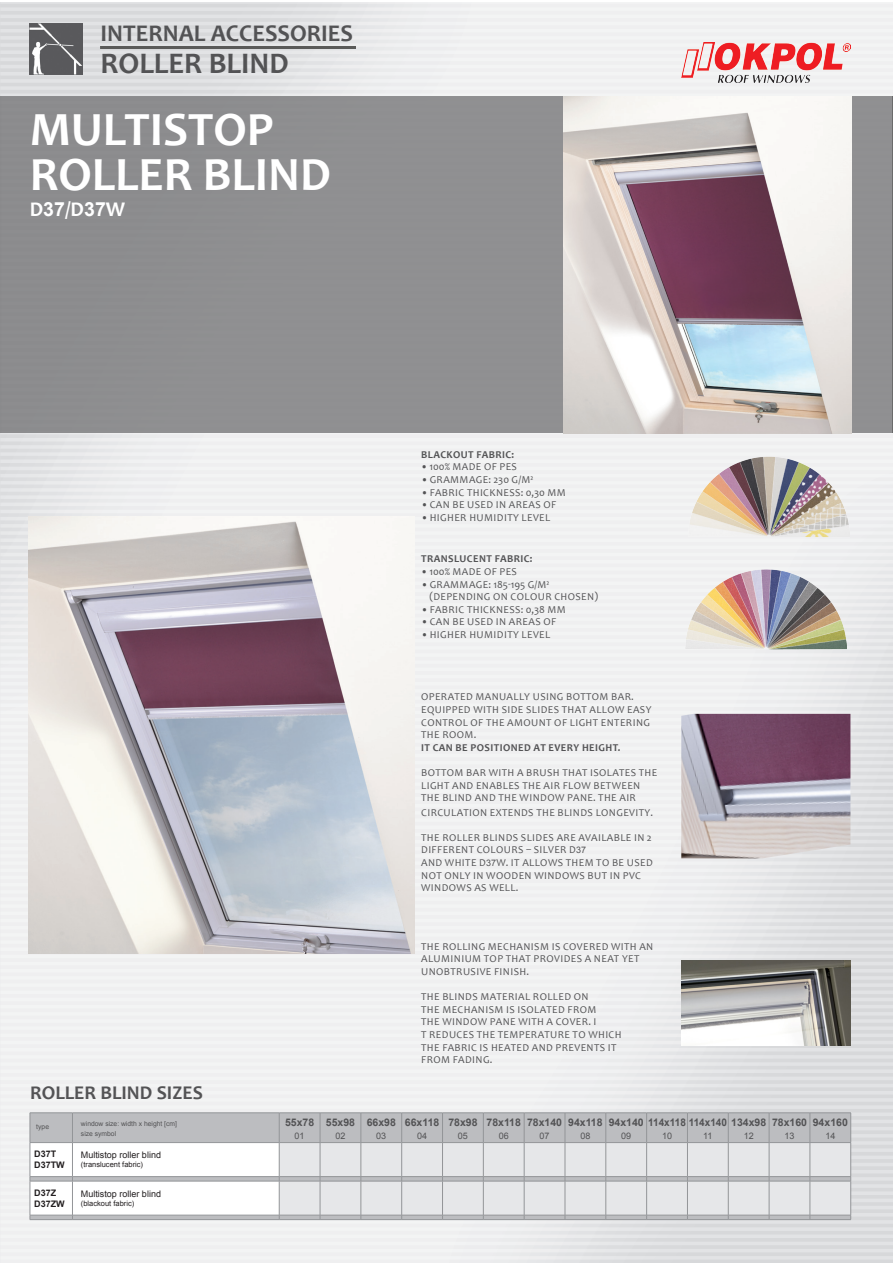
<style>
.page{position:relative;width:893px;height:1263px;background:#fff}
.page>*{position:absolute;margin:0;border:0;box-sizing:border-box;transform-origin:0 0}
.t1{font:700 48px "Candara";color:#fff}
.t2{font:700 30px "Candara";color:#535355}
.t3{font:700 24px "Candara";color:#535355}
.t4{font:700 21px "Candara";color:#fff}
.t5{font:700 19.5px "Candara";color:#535355}
.t6{font:10.5px/12.6px "Candara";letter-spacing:.04em;color:#535355}
.t7{font:700 10.5px "Arial";color:#535355}
.t8{font:700 10.5px "Candara";letter-spacing:.04em;color:#535355}
.t9{font:9px "Arial";color:#231f20}
.t10{font:9px "Arial";color:#535355}
.t11{font:700 9px "Arial";color:#231f20}
.t12{font:7.5px "Arial";color:#231f20}
.t13{font:6.75px "Arial";color:#535355}
.s1{font-family:"Arial";font-size:19.5px}
.s2{font-family:"Arial";font-size:9px}
</style>
<div class="page">
<img style="left:0;top:3px;width:893px;height:1260px">
<img style="left:30px;top:24px;width:53px;height:50px">
<img style="left:101px;top:47px;width:254px;height:2px">
<div style="left:0;top:97px;width:893px;height:335px;background:#8f8f91"></div>
<img style="left:29px;top:517px;width:386px;height:436px">
<img style="left:681px;top:43px;width:169px;height:39px">
<img style="left:563px;top:97px;width:288px;height:336px">
<img style="left:689px;top:450px;width:160px;height:87px">
<img style="left:685px;top:569px;width:161px;height:82px">
<hr style="left:30px;top:1112px;width:42px;height:1px;background:#939598">
<hr style="left:72px;top:1112px;width:207px;height:1px;background:#939598">
<hr style="left:279px;top:1112px;width:41px;height:1px;background:#939598">
<hr style="left:320px;top:1112px;width:41px;height:1px;background:#939598">
<hr style="left:361px;top:1112px;width:41px;height:1px;background:#939598">
<hr style="left:402px;top:1112px;width:40px;height:1px;background:#939598">
<hr style="left:442px;top:1112px;width:41px;height:1px;background:#939598">
<hr style="left:483px;top:1112px;width:41px;height:1px;background:#939598">
<hr style="left:524px;top:1112px;width:41px;height:1px;background:#939598">
<hr style="left:565px;top:1112px;width:41px;height:1px;background:#939598">
<hr style="left:606px;top:1112px;width:41px;height:1px;background:#939598">
<hr style="left:647px;top:1112px;width:40px;height:1px;background:#939598">
<hr style="left:687px;top:1112px;width:41px;height:1px;background:#939598">
<hr style="left:728px;top:1112px;width:41px;height:1px;background:#939598">
<hr style="left:769px;top:1112px;width:41px;height:1px;background:#939598">
<hr style="left:810px;top:1112px;width:41px;height:1px;background:#939598">
<svg style="left:30px;top:1113px;width:821px;height:106px"></svg>
<hr style="left:30px;top:1219px;width:42px;height:1px;background:#939598">
<hr style="left:72px;top:1219px;width:207px;height:1px;background:#939598">
<hr style="left:279px;top:1219px;width:41px;height:1px;background:#939598">
<hr style="left:320px;top:1219px;width:41px;height:1px;background:#939598">
<hr style="left:361px;top:1219px;width:41px;height:1px;background:#939598">
<hr style="left:402px;top:1219px;width:40px;height:1px;background:#939598">
<hr style="left:442px;top:1219px;width:41px;height:1px;background:#939598">
<hr style="left:483px;top:1219px;width:41px;height:1px;background:#939598">
<hr style="left:524px;top:1219px;width:41px;height:1px;background:#939598">
<hr style="left:565px;top:1219px;width:41px;height:1px;background:#939598">
<hr style="left:606px;top:1219px;width:41px;height:1px;background:#939598">
<hr style="left:647px;top:1219px;width:40px;height:1px;background:#939598">
<hr style="left:687px;top:1219px;width:41px;height:1px;background:#939598">
<hr style="left:728px;top:1219px;width:41px;height:1px;background:#939598">
<hr style="left:769px;top:1219px;width:41px;height:1px;background:#939598">
<hr style="left:810px;top:1219px;width:41px;height:1px;background:#939598">
<img style="left:681px;top:960px;width:169px;height:85px">
<img style="left:681px;top:714px;width:169px;height:144px">
<p class="t3" style="left:101px;top:19px;width:254px">INTERNAL ACCESSORIES</p>
<p class="t2" style="left:101px;top:45px;width:190px">ROLLER BLIND</p>
<p class="t1" style="left:30px;top:99px;width:245px">MULTISTOP</p>
<p class="t1" style="left:30px;top:144px;width:303px">ROLLER BLIND</p>
<p class="t4" style="left:30px;top:196px;width:97px">D<span class="s1">37</span>/D<span class="s1">37</span>W</p>
<p class="t5" style="left:30px;top:1080px;width:174px">ROLLER BLIND SIZES</p>
<p class="t13" style="left:36px;top:1122px;width:14px">type</p>
<p class="t13" style="left:81px;top:1119px;width:98px">window size: width x height [cm]</p>
<p class="t13" style="left:81px;top:1129px;width:37px">size symbol</p>
<p class="t11" style="left:34px;top:1148px;width:24px">D37T</p>
<p class="t11" style="left:34px;top:1159px;width:32px">D37TW</p>
<p class="t9" style="left:81px;top:1149px;width:82px">Multistop roller blind</p>
<p class="t12" style="left:81px;top:1160px;width:64px">(translucent fabric)</p>
<p class="t11" style="left:34px;top:1187px;width:24px">D37Z</p>
<p class="t11" style="left:34px;top:1197px;width:32px">D37ZW</p>
<p class="t9" style="left:81px;top:1188px;width:82px">Multistop roller blind</p>
<p class="t12" style="left:81px;top:1198px;width:55px">(blackout fabric)</p>
<p class="t8" style="left:421px;top:448px;width:94px">BLACKOUT FABRIC:</p>
<p class="t6" style="left:421px;top:461px;width:98px">•100% MADE OF PES</p>
<p class="t6" style="left:421px;top:473px;width:114px">•GRAMMAGE: 230 G/M²</p>
<p class="t6" style="left:421px;top:486px;width:146px">•FABRIC THICKNESS: 0,30 MM</p>
<p class="t6" style="left:421px;top:498px;width:137px">•CAN BE USED IN AREAS OF</p>
<p class="t6" style="left:421px;top:511px;width:131px">•HIGHER HUMIDITY LEVEL</p>
<p class="t8" style="left:421px;top:552px;width:113px">TRANSLUCENT FABRIC:</p>
<p class="t6" style="left:421px;top:565px;width:98px">•100% MADE OF PES</p>
<p class="t6" style="left:429px;top:578px;width:170px;text-indent:-8px">•GRAMMAGE: 185-195 G/M² (DEPENDING ON COLOUR CHOSEN)</p>
<p class="t6" style="left:421px;top:603px;width:146px">•FABRIC THICKNESS: 0,38 MM</p>
<p class="t6" style="left:421px;top:615px;width:137px">•CAN BE USED IN AREAS OF</p>
<p class="t6" style="left:421px;top:628px;width:131px">•HIGHER HUMIDITY LEVEL</p>
<p class="t6" style="left:421px;top:690px;width:214px">OPERATED MANUALLY USING BOTTOM BAR.</p>
<p class="t6" style="left:421px;top:703px;width:232px">EQUIPPED WITH SIDE SLIDES THAT ALLOW EASY<br>CONTROL OF THE AMOUNT OF LIGHT ENTERING<br>THE ROOM.</p>
<p class="t8" style="left:421px;top:741px;width:201px">IT CAN BE POSITIONED AT EVERY HEIGHT.</p>
<p class="t6" style="left:421px;top:766px;width:238px">BOTTOM BAR WITH A BRUSH THAT ISOLATES THE<br>LIGHT AND ENABLES THE AIR FLOW BETWEEN<br>THE BLIND AND THE WINDOW PANE. THE AIR</p>
<p class="t6" style="left:421px;top:806px;width:233px">CIRCULATION EXTENDS THE BLINDS LONGEVITY.</p>
<p class="t6" style="left:421px;top:831px;width:233px">THE ROLLER BLINDS SLIDES ARE AVAILABLE IN 2<br>DIFFERENT COLOURS – SILVER D<span class="s2">37<br></span>AND WHITE D<span class="s2">37</span>W. IT ALLOWS THEM TO BE USED<br>NOT ONLY IN WOODEN WINDOWS BUT IN PVC<br>WINDOWS AS WELL.</p>
<p class="t6" style="left:421px;top:940px;width:234px">THE ROLLING MECHANISM IS COVERED WITH AN<br>ALUMINIUM TOP THAT PROVIDES A NEAT YET</p>
<p class="t6" style="left:421px;top:965px;width:110px">UNOBTRUSIVE FINISH.</p>
<p class="t6" style="left:421px;top:990px;width:169px">THE BLINDS MATERIAL ROLLED ON</p>
<p class="t6" style="left:421px;top:1003px;width:177px">THE MECHANISM IS ISOLATED FROM</p>
<p class="t6" style="left:421px;top:1015px;width:177px">THE WINDOW PANE WITH A COVER. I</p>
<p class="t6" style="left:421px;top:1028px;width:202px">T REDUCES THE TEMPERATURE TO WHICH</p>
<p class="t6" style="left:421px;top:1041px;width:197px">THE FABRIC IS HEATED AND PREVENTS IT</p>
<p class="t6" style="left:421px;top:1053px;width:73px">FROM FADING.</p>
<p class="t7" style="left:285px;top:1115px;width:31px">55x78</p>
<p class="t10" style="left:295px;top:1130px;width:12px">01</p>
<p class="t7" style="left:326px;top:1115px;width:31px">55x98</p>
<p class="t10" style="left:335px;top:1130px;width:12px">02</p>
<p class="t7" style="left:367px;top:1115px;width:31px">66x98</p>
<p class="t10" style="left:376px;top:1130px;width:12px">03</p>
<p class="t7" style="left:405px;top:1115px;width:36px">66x118</p>
<p class="t10" style="left:417px;top:1130px;width:12px">04</p>
<p class="t7" style="left:448px;top:1115px;width:31px">78x98</p>
<p class="t10" style="left:458px;top:1130px;width:12px">05</p>
<p class="t7" style="left:486px;top:1115px;width:36px">78x118</p>
<p class="t10" style="left:499px;top:1130px;width:12px">06</p>
<p class="t7" style="left:527px;top:1115px;width:37px">78x140</p>
<p class="t10" style="left:540px;top:1130px;width:12px">07</p>
<p class="t7" style="left:568px;top:1115px;width:36px">94x118</p>
<p class="t10" style="left:580px;top:1130px;width:12px">08</p>
<p class="t7" style="left:609px;top:1115px;width:159px">94x140 114x118 114x140 134x98</p>
<p class="t10" style="left:621px;top:1130px;width:12px">09</p>
<p class="t10" style="left:662px;top:1130px;width:12px">10</p>
<p class="t10" style="left:703px;top:1130px;width:11px">11</p>
<p class="t10" style="left:744px;top:1130px;width:12px">12</p>
<p class="t7" style="left:772px;top:1115px;width:37px">78x160</p>
<p class="t10" style="left:784px;top:1130px;width:12px">13</p>
<p class="t7" style="left:813px;top:1115px;width:37px">94x160</p>
<p class="t10" style="left:825px;top:1130px;width:12px">14</p>
</div>
